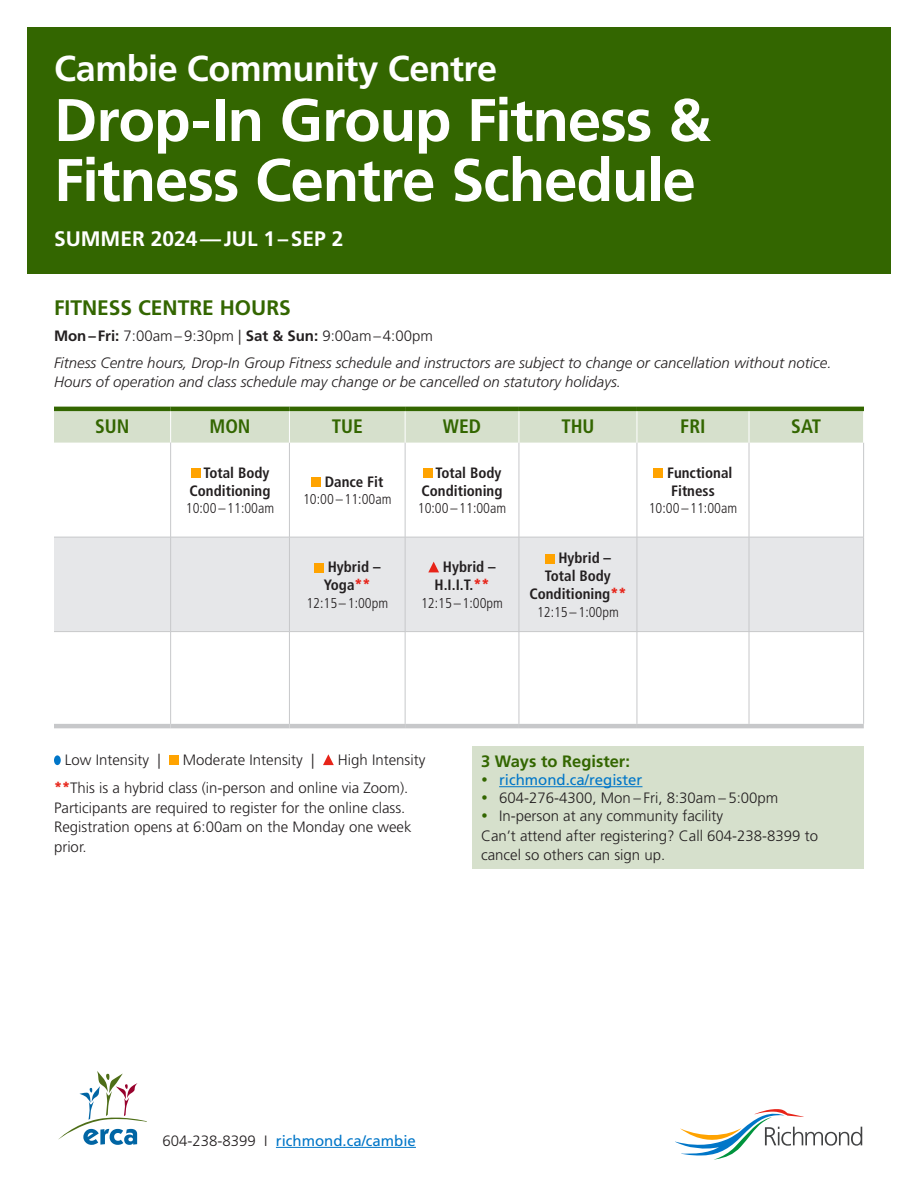
<style>
.page{position:relative;width:918px;height:1188px;background:#fff}
.page>*{position:absolute;margin:0;border:0;box-sizing:border-box;transform-origin:0 0}
.Headline_1{font:700 60px/60px "Frutiger LT Std";letter-spacing:-.02em;color:#fff}
.Centre_Name_Headline{font:700 36px "Frutiger LT Std";letter-spacing:-.015em;color:#fff}
.Subhead_1_no_line_above{font:700 21px "Frutiger LT Std";color:#fff}
.Subhead_1_no_line_above-2{font:700 21px "Frutiger LT Std";color:#360}
.Day{font:700 condensed 19.5px "Frutiger LT Std";color:#360}
.Table_Subheading{font:700 16.5px "Frutiger LT Std";color:#360}
.Body_Space_After{font:300 15px/19.5px "Frutiger LT Std";color:#231f20}
.Body_Space_After-2{font:italic 300 15px/19.5px "Frutiger LT Std";color:#231f20}
.Course{font:700 condensed 15px/18px "Frutiger LT Std";color:#231f20;text-align:right}
.Body_Space_After-3{font:15px "Frutiger LT Std";color:#0076c8}
.Time_Reg_No{font:300 condensed 14.25px "Frutiger LT Std";color:#231f20}
.s1{font-weight:700}
.s2{font-weight:900;color:#e72419}
.s3{font-weight:900;font-stretch:condensed;color:#e72419}
.s4{font-weight:300;color:#231f20}
</style>
<div class="page">
<div style="left:27px;top:27px;width:864px;height:246px;background:#360"></div>
<div style="left:54px;top:411px;width:809px;height:32px;background:#d6e0cc"></div>
<div style="left:54px;top:538px;width:809px;height:93px;background:#e6e7e9"></div>
<hr style="left:289px;top:443px;width:1px;height:94px;background:#c7c8ca">
<hr style="left:405px;top:443px;width:1px;height:94px;background:#c7c8ca">
<hr style="left:519px;top:443px;width:1px;height:94px;background:#c7c8ca">
<hr style="left:637px;top:443px;width:1px;height:94px;background:#c7c8ca">
<hr style="left:749px;top:443px;width:1px;height:94px;background:#c7c8ca">
<hr style="left:863px;top:443px;width:1px;height:94px;background:#c7c8ca">
<hr style="left:289px;top:537px;width:1px;height:94px;background:#c7c8ca">
<hr style="left:405px;top:537px;width:1px;height:94px;background:#c7c8ca">
<hr style="left:519px;top:537px;width:1px;height:94px;background:#c7c8ca">
<hr style="left:637px;top:537px;width:1px;height:94px;background:#c7c8ca">
<hr style="left:749px;top:537px;width:1px;height:94px;background:#c7c8ca">
<hr style="left:863px;top:537px;width:1px;height:94px;background:#c7c8ca">
<hr style="left:289px;top:632px;width:1px;height:92px;background:#c7c8ca">
<hr style="left:405px;top:632px;width:1px;height:92px;background:#c7c8ca">
<hr style="left:519px;top:632px;width:1px;height:92px;background:#c7c8ca">
<hr style="left:637px;top:632px;width:1px;height:92px;background:#c7c8ca">
<hr style="left:749px;top:632px;width:1px;height:92px;background:#c7c8ca">
<hr style="left:863px;top:632px;width:1px;height:92px;background:#c7c8ca">
<hr style="left:289px;top:411px;width:1px;height:32px;background:#fff">
<hr style="left:405px;top:411px;width:1px;height:32px;background:#fff">
<hr style="left:519px;top:411px;width:1px;height:32px;background:#fff">
<hr style="left:637px;top:411px;width:1px;height:32px;background:#fff">
<hr style="left:749px;top:411px;width:1px;height:32px;background:#fff">
<hr style="left:170px;top:411px;width:1px;height:32px;background:#fff">
<hr style="left:170px;top:443px;width:1px;height:94px;background:#c7c8ca">
<hr style="left:170px;top:537px;width:1px;height:94px;background:#c7c8ca">
<hr style="left:170px;top:632px;width:1px;height:92px;background:#c7c8ca">
<hr style="left:54px;top:407px;width:117px;height:4px;background:#360">
<hr style="left:171px;top:407px;width:118px;height:4px;background:#360">
<hr style="left:289px;top:407px;width:116px;height:4px;background:#360">
<hr style="left:405px;top:407px;width:114px;height:4px;background:#360">
<hr style="left:519px;top:407px;width:118px;height:4px;background:#360">
<hr style="left:637px;top:407px;width:112px;height:4px;background:#360">
<hr style="left:749px;top:407px;width:115px;height:4px;background:#360">
<hr style="left:54px;top:724px;width:117px;height:4px;background:#c7c8ca">
<hr style="left:171px;top:724px;width:118px;height:4px;background:#c7c8ca">
<hr style="left:289px;top:724px;width:116px;height:4px;background:#c7c8ca">
<hr style="left:405px;top:724px;width:114px;height:4px;background:#c7c8ca">
<hr style="left:519px;top:724px;width:118px;height:4px;background:#c7c8ca">
<hr style="left:637px;top:724px;width:112px;height:4px;background:#c7c8ca">
<hr style="left:749px;top:724px;width:115px;height:4px;background:#c7c8ca">
<hr style="left:54px;top:537px;width:117px;height:1px;background:#c7c8ca">
<hr style="left:171px;top:537px;width:118px;height:1px;background:#c7c8ca">
<hr style="left:289px;top:537px;width:116px;height:1px;background:#c7c8ca">
<hr style="left:405px;top:537px;width:114px;height:1px;background:#c7c8ca">
<hr style="left:519px;top:537px;width:118px;height:1px;background:#c7c8ca">
<hr style="left:637px;top:537px;width:112px;height:1px;background:#c7c8ca">
<hr style="left:749px;top:537px;width:115px;height:1px;background:#c7c8ca">
<hr style="left:54px;top:631px;width:117px;height:1px;background:#c7c8ca">
<hr style="left:171px;top:631px;width:118px;height:1px;background:#c7c8ca">
<hr style="left:289px;top:631px;width:116px;height:1px;background:#c7c8ca">
<hr style="left:405px;top:631px;width:114px;height:1px;background:#c7c8ca">
<hr style="left:519px;top:631px;width:118px;height:1px;background:#c7c8ca">
<hr style="left:637px;top:631px;width:112px;height:1px;background:#c7c8ca">
<hr style="left:749px;top:631px;width:115px;height:1px;background:#c7c8ca">
<div style="left:191px;top:468px;width:9px;height:10px;background:#ffa300"></div>
<div style="left:311px;top:477px;width:10px;height:10px;background:#ffa300"></div>
<div style="left:423px;top:468px;width:9px;height:10px;background:#ffa300"></div>
<div style="left:654px;top:468px;width:9px;height:10px;background:#ffa300"></div>
<div style="left:314px;top:563px;width:10px;height:9px;background:#ffa300"></div>
<svg style="left:428px;top:562px;width:11px;height:10px"></svg>
<div style="left:545px;top:554px;width:9px;height:9px;background:#ffa300"></div>
<div style="left:54px;top:755px;width:7px;height:10px;background:#0076c8;border-radius:50%"></div>
<div style="left:169px;top:755px;width:10px;height:10px;background:#ffa300"></div>
<svg style="left:323px;top:754px;width:11px;height:11px"></svg>
<div style="left:472px;top:746px;width:392px;height:123px;background:#d6e0cc"></div>
<hr style="left:499px;top:786px;width:143px;height:1px;background:#0076c8">
<svg style="left:675px;top:1109px;width:187px;height:51px"></svg>
<svg style="left:58px;top:1071px;width:89px;height:74px"></svg>
<hr style="left:276px;top:1147px;width:140px;height:1px;background:#0076c8">
<p class="Centre_Name_Headline" style="left:54px;top:47px;width:445px">Cambie Community Centre</p>
<p class="Headline_1" style="left:54px;top:90px;width:659px">Drop-In Group Fitness &amp;<br>Fitness Centre Schedule</p>
<p class="Subhead_1_no_line_above" style="left:54px;top:227px;width:291px">SUMMER 2024—JUL 1–SEP 2</p>
<p class="Subhead_1_no_line_above-2" style="left:54px;top:295px;width:238px">FITNESS CENTRE HOURS</p>
<p class="Body_Space_After" style="left:54px;top:327px;width:380px"><span class="s1">Mon–Fri:</span> 7:00am–9:30pm | <span class="s1">Sat &amp; Sun:</span> 9:00am–4:00pm</p>
<p class="Body_Space_After-2" style="left:54px;top:353px;width:779px">Fitness Centre hours, Drop-In Group Fitness schedule and instructors are subject to change or cancellation without notice.<br>Hours of operation and class schedule may change or be cancelled on statutory holidays.</p>
<p class="Day" style="left:95px;top:415px;width:36px">SUN</p>
<p class="Day" style="left:209px;top:415px;width:43px">MON</p>
<p class="Day" style="left:332px;top:415px;width:33px">TUE</p>
<p class="Day" style="left:443px;top:415px;width:40px">WED</p>
<p class="Day" style="left:561px;top:415px;width:35px">THU</p>
<p class="Day" style="left:680px;top:415px;width:27px">FRI</p>
<p class="Day" style="left:791px;top:415px;width:31px">SAT</p>
<p class="Course" style="left:190px;top:464px;width:82px">Total Body<br>Conditioning</p>
<p class="Time_Reg_No" style="left:186px;top:500px;width:90px">10:00–11:00am</p>
<p class="Course" style="left:422px;top:464px;width:82px">Total Body<br>Conditioning</p>
<p class="Time_Reg_No" style="left:418px;top:500px;width:90px">10:00–11:00am</p>
<p class="Course" style="left:667px;top:464px;width:67px;text-align:left">Functional<br>Fitness</p>
<p class="Time_Reg_No" style="left:649px;top:500px;width:90px">10:00–11:00am</p>
<p class="Course" style="left:325px;top:473px;width:60px">Dance Fit</p>
<p class="Time_Reg_No" style="left:303px;top:491px;width:90px">10:00–11:00am</p>
<p class="Course" style="left:324px;top:558px;width:58px;text-align:left">Hybrid –<br>Yoga<span class="s2">**</span></p>
<p class="Time_Reg_No" style="left:306px;top:595px;width:83px">12:15 –1:00pm</p>
<p class="Course" style="left:435px;top:558px;width:63px;text-align:center">Hybrid –<br>H.I.I.T.<span class="s2">**</span></p>
<p class="Time_Reg_No" style="left:421px;top:595px;width:83px">12:15– 1:00pm</p>
<p class="Course" style="left:558px;top:549px;width:54px">Hybrid –</p>
<p class="Course" style="left:545px;top:567px;width:67px">Total Body</p>
<p class="Course" style="left:529px;top:585px;width:98px">Conditioning<span class="s2">**</span></p>
<p class="Time_Reg_No" style="left:537px;top:604px;width:83px">12:15–1:00pm</p>
<p class="Body_Space_After" style="left:65px;top:750px;width:97px">Low Intensity |</p>
<p class="Body_Space_After" style="left:183px;top:750px;width:133px">Moderate Intensity |</p>
<p class="Body_Space_After" style="left:338px;top:750px;width:89px">High Intensity</p>
<p class="Body_Space_After" style="left:54px;top:779px;width:359px"><span class="s3">**</span>This is a hybrid class (in-person and online via Zoom).<br>Participants are required to register for the online class.<br>Registration opens at 6:00am on the Monday one week prior.</p>
<p class="Table_Subheading" style="left:481px;top:752px;width:150px">3 Ways to Register:</p>
<p class="Body_Space_After-3" style="left:499px;top:771px;width:145px">richmond.ca/register</p>
<p class="Body_Space_After" style="left:499px;top:789px;width:281px">604-276-4300, Mon – Fri, 8:30am – 5:00pm</p>
<p class="Body_Space_After" style="left:499px;top:807px;width:226px">In-person at any community facility</p>
<p class="Body_Space_After" style="left:481px;top:826px;width:339px">Can’t attend after registering? Call 604-238-8399 to cancel so others can sign up.</p>
<p class="Body_Space_After-3" style="left:163px;top:1132px;width:255px"><span class="s4">604-238-8399 I</span> richmond.ca/cambie</p>
</div>
